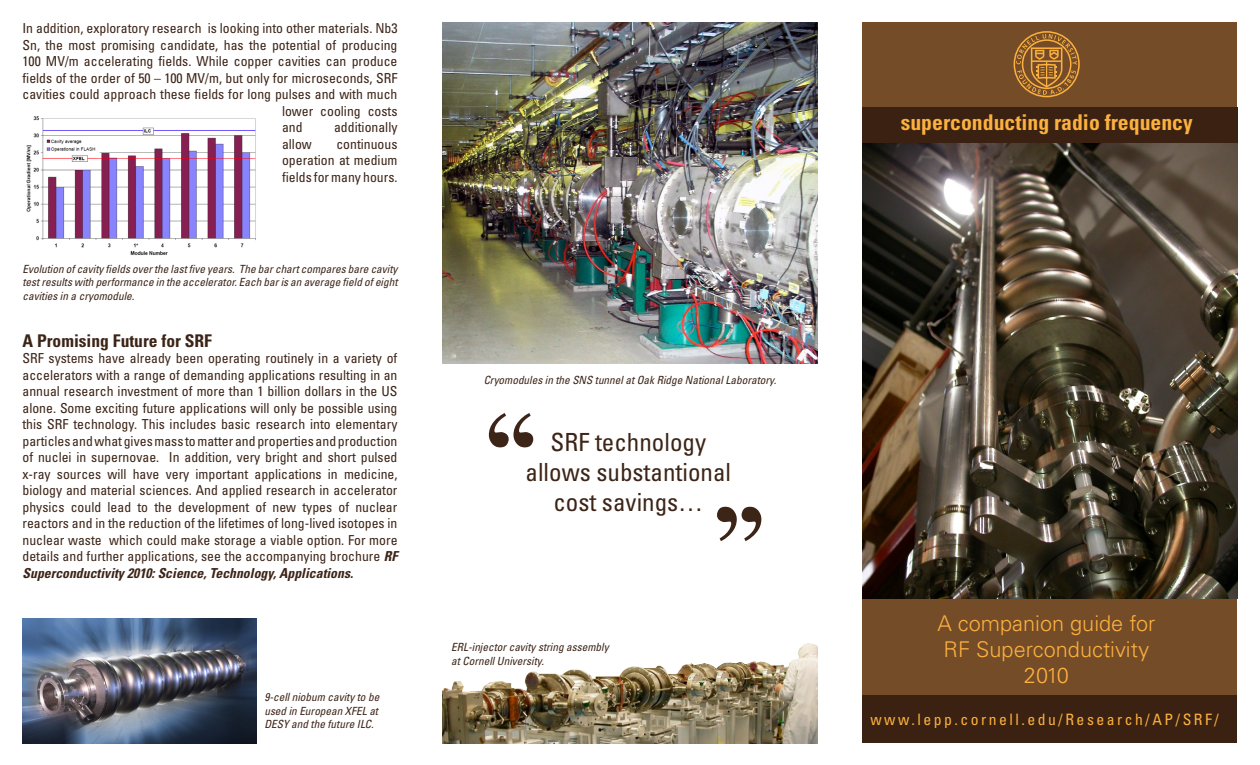
<style>
.page{position:relative;width:1260px;height:765px;background:#fff}
.page>*{position:absolute;margin:0;border:0;box-sizing:border-box;transform-origin:0 0}
.t1{font:condensed 25px/30px "Univers";color:#3c2417;text-align:center}
.t2{font:300 21.75px/26px "Univers";color:#fbb03f;text-align:center}
.t3{font:700 condensed 21.75px "Univers";color:#fbb03f}
.t4{font:700 condensed 17.5px "Univers";color:#3c2417}
.t5{font:condensed 15.62px "Univers";letter-spacing:.16em;color:#fbb03f}
.t6{font:condensed 13.75px/16.5px "Univers";color:#3c2417;text-align:justify}
.t7{font:italic condensed 11.25px/13.5px "Univers";color:#3c2417;text-align:justify}
.s1{font-weight:700;font-style:italic}
</style>
<div class="page">
<img style="left:442px;top:643px;width:376px;height:101px">
<img style="left:442px;top:22px;width:376px;height:341px">
<svg style="left:489px;top:413px;width:44px;height:34px"></svg>
<svg style="left:717px;top:507px;width:44px;height:34px"></svg>
<img style="left:22px;top:618px;width:235px;height:125px">
<div style="left:862px;top:22px;width:376px;height:721px;background:#744c27"></div>
<img style="left:862px;top:143px;width:376px;height:456px">
<svg style="left:1014px;top:31px;width:66px;height:66px"></svg>
<div style="left:862px;top:107px;width:376px;height:36px;background:#3a2111"></div>
<div style="left:862px;top:695px;width:376px;height:48px;background:#3a2111"></div>
<img style="left:26px;top:116px;width:230px;height:139px">
<p class="t6" style="left:22px;top:20px;width:377px">In addition, exploratory research is looking into other materials. Nb3</p>
<p class="t6" style="left:22px;top:37px;width:377px">Sn, the most promising candidate, has the potential of producing</p>
<p class="t6" style="left:22px;top:53px;width:377px">100 MV/m accelerating fields. While copper cavities can produce</p>
<p class="t6" style="left:22px;top:70px;width:376px">fields of the order of 50 – 100 MV/m, but only for microseconds, SRF</p>
<p class="t6" style="left:22px;top:86px;width:376px">cavities could approach these fields for long pulses and with much</p>
<p class="t6" style="left:282px;top:103px;width:117px">lower cooling costs</p>
<p class="t6" style="left:282px;top:119px;width:22px">and</p>
<p class="t6" style="left:334px;top:119px;width:65px">additionally</p>
<p class="t6" style="left:282px;top:136px;width:31px">allow</p>
<p class="t6" style="left:282px;top:136px;width:117px;text-indent:54px">continuous operation at medium fields for many hours.</p>
<p class="t7" style="left:22px;top:262px;width:377px">Evolution of cavity fields over the last five years. The bar chart compares bare cavity test results with performance in the accelerator. Each bar is an average field of eight cavities in a cryomodule.</p>
<p class="t4" style="left:22px;top:330px;width:191px">A Promising Future for SRF</p>
<p class="t6" style="left:22px;top:350px;width:377px">SRF systems have already been operating routinely in a variety of accelerators with a range of demanding applications resulting in an annual research investment of more than 1 billion dollars in the US alone. Some exciting future applications will only be possible using this SRF technology. This includes basic research into elementary particles and what gives mass to matter and properties and production of nuclei in supernovae. In addition, very bright and short pulsed x-ray sources will have very important applications in medicine, biology and material sciences. And applied research in accelerator physics could lead to the development of new types of nuclear reactors and in the reduction of the lifetimes of long-lived isotopes in nuclear waste which could make storage a viable option. For more details and further applications, see the accompanying brochure <span class="s1">RF Superconductivity 2010: Science, Technology, Applications.</span></p>
<p class="t7" style="left:264px;top:691px;width:116px">9-cell niobum cavity to be used in European XFEL at DESY and the future ILC.</p>
<p class="t7" style="left:484px;top:373px;width:294px">Cryomodules in the SNS tunnel at Oak Ridge National Laboratory.</p>
<p class="t1" style="left:526px;top:426px;width:207px">SRF technology allows substantional cost savings…</p>
<p class="t7" style="left:451px;top:641px;width:159px">ERL-injector cavity string assembly</p>
<p class="t7" style="left:451px;top:654px;width:94px">at Cornell University.</p>
<p class="t3" style="left:901px;top:109px;width:293px">superconducting radio frequency</p>
<p class="t2" style="left:937px;top:610px;width:220px">A companion guide for<br>RF Superconductivity<br>2010</p>
<p class="t5" style="left:870px;top:710px;width:350px">www.lepp.cornell.edu/Research/AP/SRF/</p>
</div>
